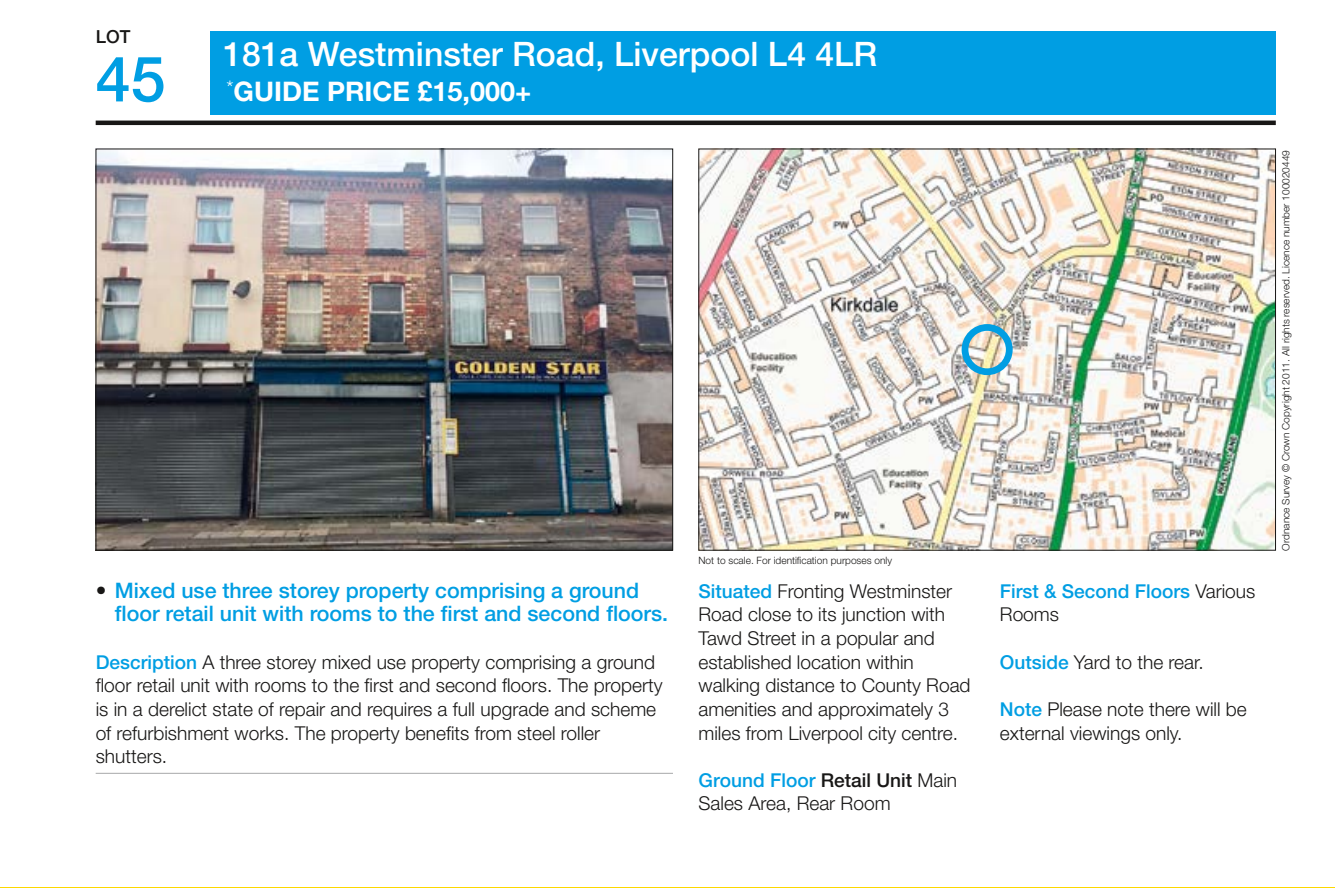
<style>
.page{position:relative;width:1335px;height:888px;background:#fff}
.page>*{position:absolute;margin:0;border:0;box-sizing:border-box;transform-origin:0 0}
.t1{font:500 63px "Helvetica Neue LT Std";color:#009ee3}
.t2{font:500 33.75px "Helvetica Neue LT Std";color:#fff}
.t3{font:700 27px "Helvetica Neue LT Std";color:#fff}
.t4{font:500 21.38px/23.6px "Helvetica Neue LT Std";color:#009ee3}
.t5{font:300 19.12px/23.6px "Helvetica Neue LT Std";color:#181716}
.t6{font:500 19.12px/23.6px "Helvetica Neue LT Std";color:#009ee3}
.t7{font:500 18px "Helvetica Neue LT Std";color:#181716}
.t8{font:300 10.12px "Helvetica Neue LT Std";color:#181716}
.s1{color:#181716}
.s2{font-weight:500;color:#009ee3}
.s3{font-weight:500}
.s4{font-weight:300;color:#181716}
</style>
<div class="page">
<div style="left:210px;top:31px;width:1066px;height:84px;background:#009ee3"></div>
<hr style="left:0;top:887px;width:1335px;height:1px;background:#fcd800">
<hr style="left:96px;top:121px;width:1180px;height:4px;background:#181716">
<img style="left:98px;top:151px;width:573px;height:397px">
<img style="left:700px;top:151px;width:574px;height:397px">
<hr style="left:96px;top:772px;width:577px;height:2px;background:#b1b2b3">
<div style="left:961px;top:324px;width:51px;height:51px;border:7px solid #009ee3;border-radius:50%"></div>
<p class="t7" style="left:96px;top:26px;width:36px">LOT</p>
<h1 class="t1" style="left:96px;top:41px;width:71px">45</h1>
<h2 class="t2" style="left:223px;top:34px;width:656px">181a Westminster Road, Liverpool L4 4LR</h2>
<h3 class="t3" style="left:226px;top:75px;width:306px"><sup>*</sup>GUIDE PRICE £15,000+</h3>
<p class="t8" style="left:698px;top:554px;width:195px">Not to scale. For identification purposes only</p>
<p class="t4" style="left:115px;top:578px;width:555px;text-indent:-19px"><span class="s1">•</span> Mixed use three storey property comprising a ground floor retail unit with rooms to the first and second floors.</p>
<p class="t5" style="left:96px;top:649px;width:568px"><span class="s2">Description</span> A three storey mixed use property comprising a ground floor retail unit with rooms to the first and second floors. The property is in a derelict state of repair and requires a full upgrade and scheme of refurbishment works. The property benefits from steel roller shutters.</p>
<p class="t5" style="left:698px;top:578px;width:274px"><span class="s2">Situated</span> Fronting Westminster<br>Road close to its junction with<br>Tawd Street in a popular and established location within walking distance to County Road amenities and approximately 3 miles from Liverpool city centre.</p>
<p class="t5" style="left:698px;top:767px;width:260px"><span class="s2">Ground Floor</span> <span class="s3">Retail Unit</span> Main<br>Sales Area, Rear Room</p>
<p class="t6" style="left:1000px;top:579px;width:257px">First &amp; Second Floors <span class="s4">Various<br>Rooms</span></p>
<p class="t5" style="left:1000px;top:649px;width:205px"><span class="s2">Outside</span> Yard to the rear.</p>
<p class="t5" style="left:1000px;top:697px;width:248px"><span class="s2">Note</span> Please note there will be external viewings only.</p>
<p class="t8" style="left:1279px;top:550px;width:402px;rotate:-90deg">Ordnance Survey © Crown Copyright 2011. All rights reserved. Licence number 100020449</p>
</div>
